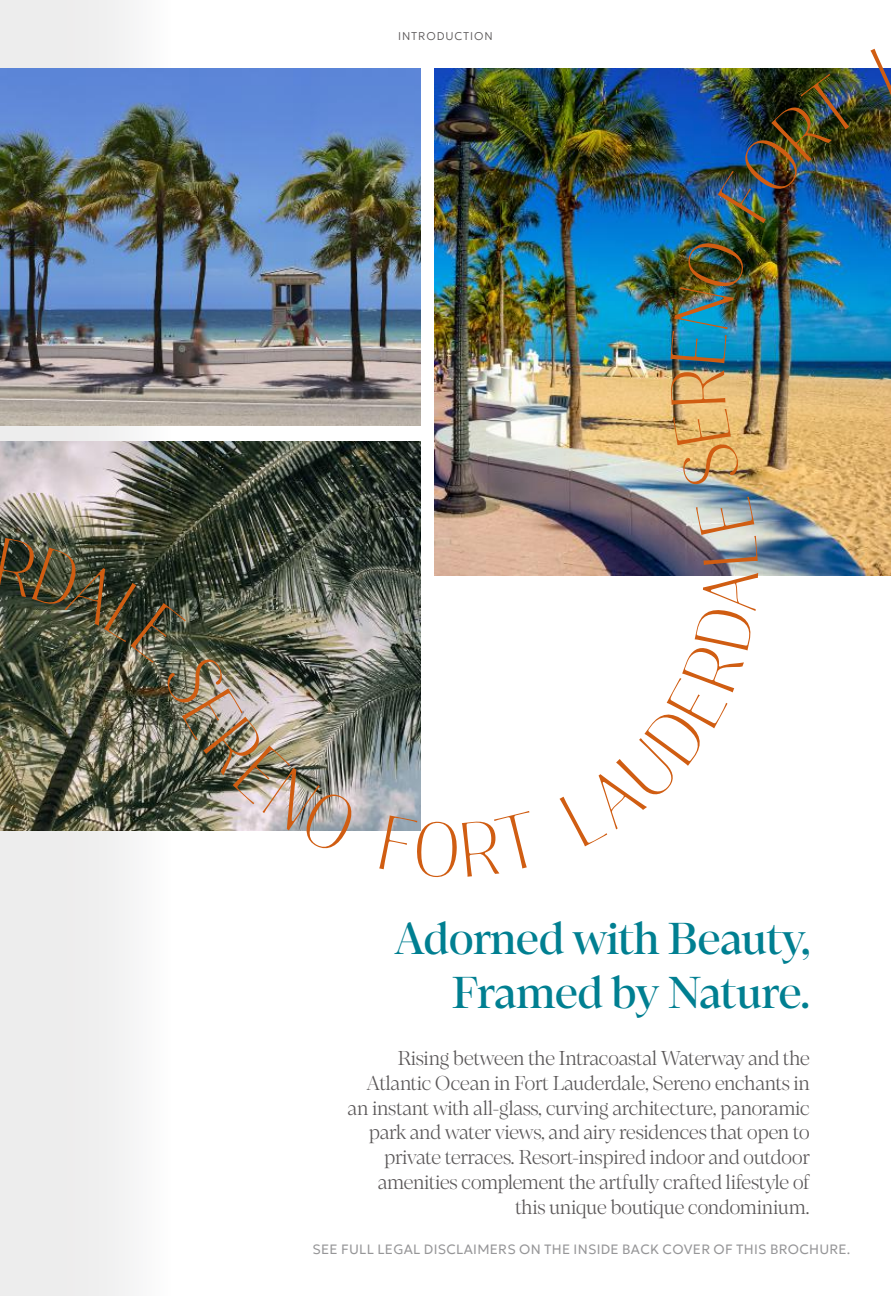
<style>
.page{position:relative;width:891px;height:1296px;background:#fff}
.page>*{position:absolute;margin:0;border:0;box-sizing:border-box;transform-origin:0 0}
.t1{font:45px/54px "Loretta Md Display";letter-spacing:-.03em;color:#007f91;text-align:right}
.t2{font:20.25px/24.8px "Loretta Lt Display";letter-spacing:-.03em;color:#5a5758;text-align:right}
.t3{font:100 13.5px "Geologica";letter-spacing:.02em;color:#969698}
.t4{font:100 11.25px "Geologica";letter-spacing:.075em;color:#5a5758}
</style>
<div class="page">
<div style="left:0;top:0;width:170px;height:1296px;background:linear-gradient(to right,#e9e9e9,#f8f8f9)"></div>
<img style="left:434px;top:68px;width:457px;height:507px">
<img style="left:0;top:441px;width:421px;height:389px">
<img style="left:0;top:69px;width:421px;height:356px">
<img style="left:670px;top:370px;width:69px;height:116px">
<img style="left:671px;top:240px;width:75px;height:123px">
<img style="left:718px;top:74px;width:131px;height:149px">
<svg style="left:870px;top:49px;width:21px;height:51px"></svg>
<img style="left:0;top:538px;width:355px;height:314px">
<svg style="left:379px;top:811px;width:150px;height:67px"></svg>
<svg style="left:560px;top:573px;width:198px;height:273px"></svg>
<img style="left:696px;top:497px;width:62px;height:68px">
<p class="t4" style="left:398px;top:26px;width:96px">INTRODUCTION</p>
<h1 class="t1" style="left:394px;top:909px;width:419px">Adorned with Beauty,<br>Framed by Nature.</h1>
<p class="t2" style="left:348px;top:1045px;width:464px">Rising between the Intracoastal Waterway and the Atlantic Ocean in Fort Lauderdale, Sereno enchants in an instant with all-glass, curving architecture, panoramic park and water views, and airy residences that open to private terraces. Resort-inspired indoor and outdoor amenities complement the artfully crafted lifestyle of this unique boutique condominium.</p>
<p class="t3" style="left:312px;top:1238px;width:539px">SEE FULL LEGAL DISCLAIMERS ON THE INSIDE BACK COVER OF THIS BROCHURE.</p>
</div>
